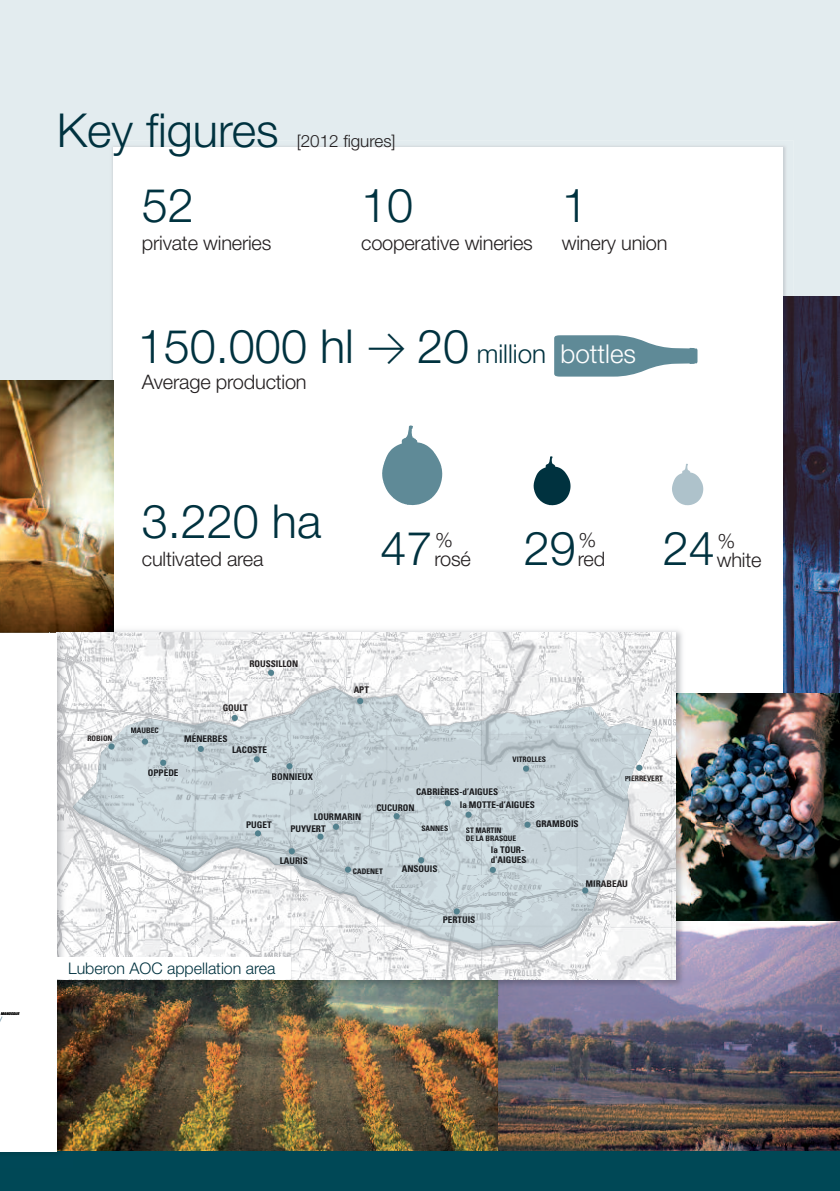
<style>
.page{position:relative;width:840px;height:1191px;background:#fff}
.page>*{position:absolute;margin:0;border:0;box-sizing:border-box;transform-origin:0 0}
.t1{font:300 46.8px "Helvetica Neue";color:#00323f}
.t2{font:300 20px "Helvetica Neue";letter-spacing:-.01em;color:#231f20}
.t3{font:300 17px "Helvetica Neue";color:#231f20}
.t4{font:300 16px "Helvetica Neue";color:#00323f}
.t5{font:700 condensed 9.2px/9.8px "Univers";color:#1a1b1e}
.t6{font:700 condensed 9.2px "Univers";color:#231f20}
.t7{font:700 condensed 7.6px/8.6px "Univers";color:#1a1b1e}
.t8{font:700 condensed 7.6px "Univers";color:#231f20}
.t9{font:italic 700 condensed 3.6px "Univers";color:#000}
.s1{font-family:"Akkurat Std"}
.s2{font-size:26px}
.s3{font-size:26px;color:#fff}
.s4{color:#1a1b1e}
.s5{color:#231f20}
</style>
<div class="page">
<img style="left:72px;top:995px;width:426px;height:156px">
<img style="left:793px;top:296px;width:46px;height:398px">
<img style="left:782px;top:296px;width:11px;height:398px">
<img style="left:0;top:380px;width:113px;height:245px">
<svg style="left:382px;top:425px;width:60px;height:80px"></svg>
<svg style="left:533px;top:456px;width:37px;height:49px"></svg>
<svg style="left:672px;top:464px;width:31px;height:41px"></svg>
<svg style="left:554px;top:335px;width:143px;height:41px"></svg>
<img style="left:498px;top:920px;width:341px;height:231px">
<img style="left:690px;top:694px;width:149px;height:226px">
<div style="left:0;top:1151px;width:839px;height:40px;background:#004856"></div>
<img style="left:72px;top:979px;width:426px;height:16px">
<img style="left:113px;top:625px;width:577px;height:69px">
<img style="left:72px;top:625px;width:41px;height:7px">
<img style="left:498px;top:920px;width:192px;height:75px">
<img style="left:675px;top:694px;width:15px;height:226px">
<img style="left:72px;top:632px;width:575px;height:46px">
<img style="left:647px;top:632px;width:28px;height:122px">
<img style="left:72px;top:678px;width:34px;height:279px">
<img style="left:106px;top:678px;width:193px;height:63px">
<img style="left:299px;top:678px;width:349px;height:28px">
<img style="left:609px;top:754px;width:66px;height:225px">
<img style="left:106px;top:829px;width:39px;height:128px">
<img style="left:145px;top:875px;width:154px;height:104px">
<img style="left:571px;top:875px;width:38px;height:104px">
<img style="left:299px;top:875px;width:78px;height:104px">
<img style="left:377px;top:950px;width:194px;height:29px">
<img style="left:88px;top:735px;width:23px;height:5px">
<img style="left:651px;top:776px;width:11px;height:5px">
<img style="left:605px;top:880px;width:22px;height:6px">
<img style="left:111px;top:687px;width:309px;height:188px">
<img style="left:419px;top:706px;width:232px;height:169px">
<img style="left:72px;top:741px;width:39px;height:88px">
<img style="left:300px;top:875px;width:305px;height:38px">
<img style="left:375px;top:912px;width:216px;height:38px">
<img style="left:272px;top:772px;width:40px;height:7px">
<img style="left:246px;top:821px;width:25px;height:7px">
<img style="left:280px;top:857px;width:27px;height:7px">
<img style="left:291px;top:825px;width:34px;height:6px">
<img style="left:233px;top:746px;width:33px;height:7px">
<img style="left:148px;top:767px;width:30px;height:9px">
<img style="left:131px;top:728px;width:27px;height:5px">
<img style="left:184px;top:734px;width:43px;height:8px">
<img style="left:376px;top:804px;width:38px;height:7px">
<img style="left:401px;top:865px;width:36px;height:7px">
<img style="left:421px;top:825px;width:26px;height:6px">
<img style="left:353px;top:868px;width:29px;height:6px">
<img style="left:466px;top:827px;width:35px;height:5px">
<img style="left:466px;top:835px;width:49px;height:6px">
<img style="left:512px;top:757px;width:33px;height:5px">
<svg style="left:625px;top:776px;width:6px;height:5px"></svg>
<img style="left:314px;top:813px;width:46px;height:7px">
<img style="left:443px;top:916px;width:31px;height:7px">
<img style="left:491px;top:846px;width:32px;height:7px">
<img style="left:491px;top:856px;width:35px;height:6px">
<img style="left:585px;top:880px;width:18px;height:6px">
<img style="left:536px;top:820px;width:42px;height:7px">
<img style="left:416px;top:786px;width:81px;height:9px">
<img style="left:460px;top:801px;width:74px;height:7px">
<svg style="left:582px;top:887px;width:6px;height:6px"></svg>
<svg style="left:489px;top:867px;width:6px;height:6px"></svg>
<svg style="left:453px;top:908px;width:6px;height:6px"></svg>
<svg style="left:108px;top:743px;width:6px;height:6px"></svg>
<svg style="left:345px;top:866px;width:6px;height:6px"></svg>
<svg style="left:142px;top:738px;width:6px;height:6px"></svg>
<div style="left:160px;top:759px;width:6px;height:7px;background:#52818e;border-radius:50%"></div>
<svg style="left:198px;top:746px;width:6px;height:6px"></svg>
<div style="left:253px;top:756px;width:7px;height:6px;background:#52818e;border-radius:50%"></div>
<svg style="left:286px;top:763px;width:6px;height:6px"></svg>
<div style="left:231px;top:715px;width:7px;height:6px;background:#52818e;border-radius:50%"></div>
<svg style="left:357px;top:698px;width:6px;height:6px"></svg>
<svg style="left:522px;top:765px;width:7px;height:6px"></svg>
<div style="left:524px;top:821px;width:6px;height:7px;background:#52818e;border-radius:50%"></div>
<svg style="left:465px;top:811px;width:6px;height:6px"></svg>
<svg style="left:444px;top:800px;width:6px;height:6px"></svg>
<svg style="left:393px;top:813px;width:6px;height:6px"></svg>
<svg style="left:418px;top:857px;width:6px;height:6px"></svg>
<svg style="left:317px;top:833px;width:6px;height:6px"></svg>
<div style="left:288px;top:848px;width:7px;height:6px;background:#52818e;border-radius:50%"></div>
<svg style="left:255px;top:830px;width:6px;height:6px"></svg>
<div style="left:333px;top:823px;width:6px;height:7px;background:#52818e;border-radius:50%"></div>
<svg style="left:268px;top:670px;width:6px;height:6px"></svg>
<div style="left:636px;top:764px;width:6px;height:7px;background:#52818e;border-radius:50%"></div>
<img style="left:0;top:625px;width:72px;height:291px">
<img style="left:57px;top:995px;width:15px;height:156px">
<img style="left:0;top:1151px;width:57px;height:1px">
<img style="left:57px;top:916px;width:15px;height:79px">
<img style="left:50px;top:625px;width:22px;height:7px">
<svg style="left:57px;top:632px;width:15px;height:1px"></svg>
<div style="left:0;top:632px;width:57px;height:519px;background:#fff"></div>
<div style="left:57px;top:957px;width:233px;height:22px;background:#fff"></div>
<h1 class="t1" style="left:57px;top:113px;width:223px">Key figures</h1>
<h1 class="t1" style="left:142px;top:188px;width:54px">52</h1>
<h2 class="t2" style="left:142px;top:236px;width:131px">private wineries</h2>
<h3 class="t3" style="left:296px;top:135px;width:100px">[2012 figures]</h3>
<h1 class="t1" style="left:361px;top:188px;width:54px">10</h1>
<h2 class="t2" style="left:361px;top:236px;width:173px">cooperative wineries</h2>
<h1 class="t1" style="left:561px;top:188px;width:28px">1</h1>
<h2 class="t2" style="left:561px;top:236px;width:107px">winery union</h2>
<h1 class="t1" style="left:138px;top:329px;width:499px">150.000 hl <span class="s1">→</span> 20 <span class="s2">million</span> <span class="s3">bottles</span></h1>
<h2 class="t2" style="left:142px;top:374px;width:166px">Average production</h2>
<p class="t9" style="left:1px;top:1012px;width:20px">MANOSQUE</p>
<h1 class="t1" style="left:142px;top:504px;width:181px">3.220 ha</h1>
<h2 class="t2" style="left:142px;top:551px;width:123px">cultivated area</h2>
<h1 class="t1" style="left:380px;top:531px;width:54px">47</h1>
<h2 class="t2" style="left:435px;top:533px;width:19px">%</h2>
<h1 class="t1" style="left:523px;top:531px;width:54px">29</h1>
<h2 class="t2" style="left:578px;top:533px;width:19px">%</h2>
<h1 class="t1" style="left:662px;top:532px;width:54px">24</h1>
<h2 class="t2" style="left:717px;top:533px;width:19px">%</h2>
<h2 class="t2" style="left:434px;top:552px;width:38px">rosé</h2>
<h2 class="t2" style="left:577px;top:552px;width:29px">red</h2>
<h2 class="t2" style="left:716px;top:552px;width:46px">white</h2>
<p class="t8" style="left:87px;top:735px;width:27px">ROBION</p>
<p class="t6" style="left:249px;top:660px;width:50px">ROUSSILLON</p>
<p class="t7" style="left:130px;top:727px;width:30px">MAUBEC</p>
<p class="t6" style="left:222px;top:704px;width:26px">GOULT</p>
<p class="t5" style="left:184px;top:735px;width:45px">MÉNERBES</p>
<p class="t5" style="left:232px;top:745px;width:36px">LACOSTE</p>
<p class="t5" style="left:148px;top:768px;width:32px">OPPÈDE</p>
<p class="t5" style="left:271px;top:772px;width:43px">BONNIEUX</p>
<p class="t6" style="left:353px;top:686px;width:17px">APT</p>
<p class="t7" style="left:512px;top:756px;width:35px">VITROLLES</p>
<p class="t5" style="left:459px;top:786px;width:76px;line-height:13.2px;text-indent:-44px">CABRIÈRES-d’AIGUES<br>la MOTTE-d’AIGUES</p>
<p class="t5" style="left:376px;top:803px;width:40px">CUCURON</p>
<p class="t5" style="left:246px;top:821px;width:27px">PUGET</p>
<p class="t5" style="left:313px;top:813px;width:49px">LOURMARIN</p>
<p class="t5" style="left:290px;top:824px;width:37px">PUYVERT</p>
<p class="t5" style="left:279px;top:856px;width:30px">LAURIS</p>
<p class="t7" style="left:353px;top:867px;width:31px">CADENET</p>
<p class="t7" style="left:421px;top:824px;width:28px">SANNES</p>
<p class="t5" style="left:401px;top:865px;width:37px">ANSOUIS</p>
<p class="t7" style="left:465px;top:826px;width:52px">ST MARTIN<br>DE LA BRASQUE</p>
<p class="t5" style="left:490px;top:845px;width:37px">la TOUR&shy;d’AIGUES</p>
<p class="t5" style="left:535px;top:820px;width:44px">GRAMBOIS</p>
<p class="t8" style="left:624px;top:776px;width:40px"><span class="s4">PI</span>ERREVERT</p>
<p class="t5" style="left:442px;top:915px;width:34px">PERTUIS</p>
<p class="t5" style="left:585px;top:879px;width:44px">MIRA<span class="s5">BEAU</span></p>
<h3 class="t4" style="left:68px;top:962px;width:209px">Luberon AOC appellation area</h3>
</div>
